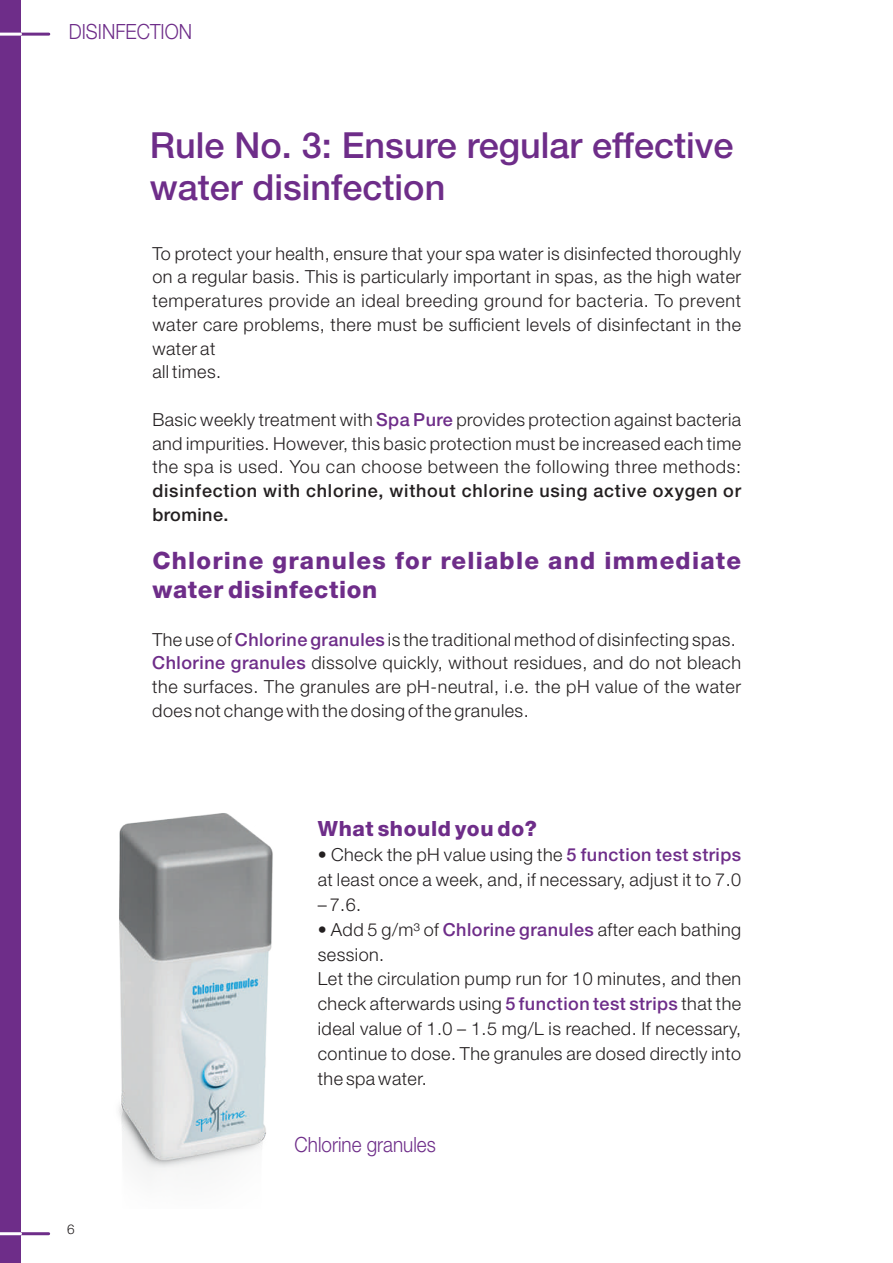
<style>
.page{position:relative;width:893px;height:1263px;background:#fff}
.page>*{position:absolute;margin:0;border:0;box-sizing:border-box;transform-origin:0 0}
.t1{font:500 36px/42.3px "Helvetica Neue LT Std";color:#6e2d89}
.t2{font:800 24px/29.5px "Helvetica Neue LT Std";letter-spacing:.05em;color:#6e2d89}
.t3{font:300 21px "Helvetica Neue LT Std";color:#6e2d89;scale:.9 1}
.t4{font:800 21px "Helvetica Neue LT Std";letter-spacing:.03em;color:#6e2d89}
.t5{font:300 18px/23.7px "Helvetica Neue LT Std";letter-spacing:.025em;color:#231f20}
.t6{font:500 18px/23.7px "Helvetica Neue LT Std";letter-spacing:.045em;color:#231f20}
.t7{font:300 13.5px "Helvetica Neue LT Std";color:#231f20}
.s1{font-weight:500;color:#6e2d89}
</style>
<div class="page">
<img style="left:118px;top:813px;width:155px;height:362px">
<hr style="left:0;top:33px;width:49px;height:3px;background:#6e2d89">
<div style="left:0;top:0;width:21px;height:1263px;background:#6e2d89"></div>
<hr style="left:0;top:33px;width:21px;height:3px;background:#fff">
<hr style="left:0;top:1232px;width:49px;height:3px;background:#6e2d89">
<hr style="left:0;top:1232px;width:21px;height:3px;background:#fff">
<p class="t3" style="left:69px;top:24px;width:138px">DISINFECTION</p>
<h1 class="t1" style="left:150px;top:129px;width:585px">Rule No. 3: Ensure regular effective water disinfection</h1>
<p class="t5" style="left:152px;top:244px;width:590px">To protect your health, ensure that your spa water is disinfected thoroughly on a regular basis. This is particularly important in spas, as the high water temperatures provide an ideal breeding ground for bacteria. To prevent water care problems, there must be sufficient levels of disinfectant in the water at<br>all times.</p>
<p class="t5" style="left:152px;top:410px;width:590px;text-align:justify">Basic weekly treatment with <span class="s1">Spa Pure</span> provides protection against bacteria and impurities. However, this basic protection must be increased each time the spa is used. You can choose between the following three methods:</p>
<p class="t6" style="left:152px;top:481px;width:590px">disinfection with chlorine, without chlorine using active oxygen or bromine.</p>
<h2 class="t2" style="left:152px;top:549px;width:590px">Chlorine granules for reliable and immediate water disinfection</h2>
<p class="t5" style="left:152px;top:630px;width:590px">The use of <span class="s1">Chlorine granules</span> is the traditional method of disinfecting spas.<br><span class="s1">Chlorine granules</span> dissolve quickly, without residues, and do not bleach the surfaces. The granules are pH-neutral, i.e. the pH value of the water does not change with the dosing of the granules.</p>
<p class="t4" style="left:318px;top:821px;width:220px">What should you do?</p>
<p class="t5" style="left:318px;top:845px;width:425px;line-height:24.9px">• Check the pH value using the <span class="s1">5 function test strips </span>at least once a week, and, if necessary, adjust it to 7.0</p>
<p class="t5" style="left:318px;top:895px;width:45px">– 7.6.</p>
<p class="t5" style="left:318px;top:919px;width:425px;line-height:24.9px">• Add 5 g/m³ of <span class="s1">Chlorine granules</span> after each bathing session.<br>Let the circulation pump run for 10 minutes, and then check afterwards using <span class="s1">5 function test strips</span> that the ideal value of 1.0 – 1.5 mg/L is reached. If necessary, continue to dose. The granules are dosed directly into the spa water.</p>
<p class="t7" style="left:67px;top:1224px;width:9px">6</p>
<p class="t3" style="left:295px;top:1137px;width:158px">Chlorine granules</p>
</div>
